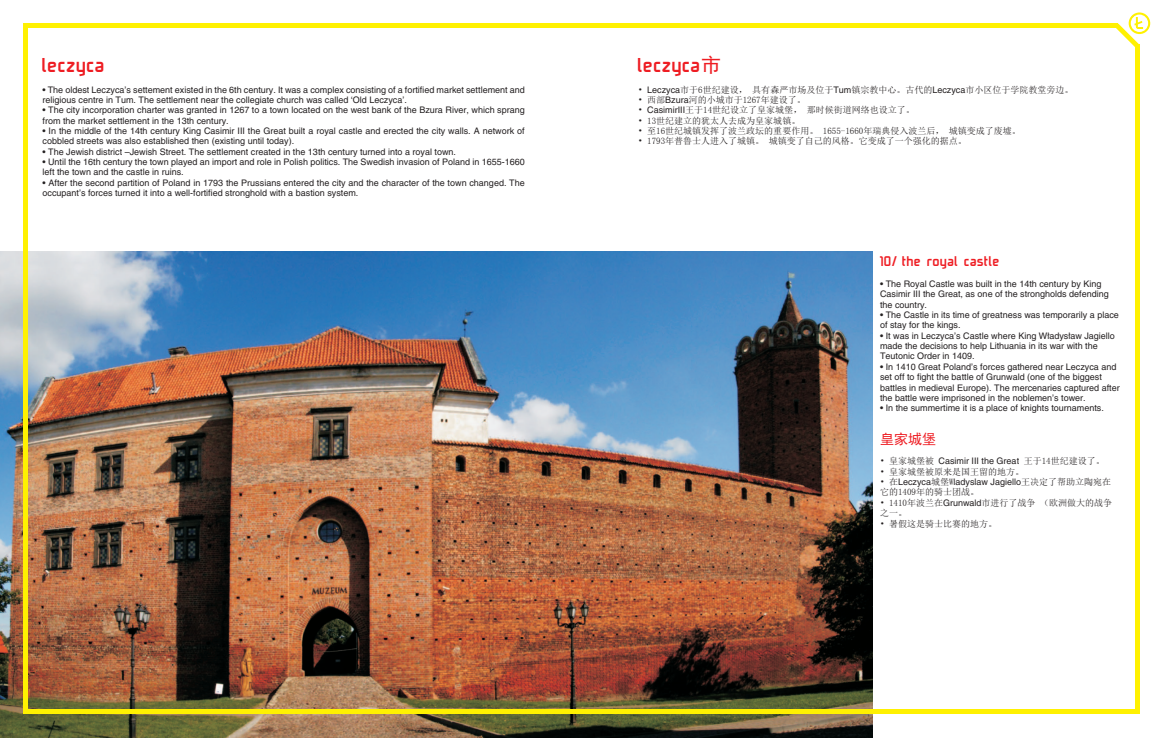
<style>
.page{position:relative;width:1163px;height:738px;background:#fff}
.page>*{position:absolute;margin:0;border:0;box-sizing:border-box;transform-origin:0 0}
.t1{font:20px "lodzer";color:#ee1d23}
.t2{font:14px "lodzer";color:#ee1d23}
.t3{font:14px "Sim Hei";color:#ee1d23}
.t4{font:9px/10.3px "Helvetica CE";color:#231f20}
.t5{font:9px/10.4px "Sim Sun";color:#231f20}
.s1{font-family:"Sim Hei"}
.s2{font-family:"Helvetica CE"}
.s3{font-family:"Sim Sun"}
</style>
<div class="page">
<img style="left:0;top:251px;width:872px;height:486px">
<hr style="left:24px;top:28px;width:4px;height:685px;background:#fff101">
<div style="left:1134px;top:45px;width:5px;height:668px;background:#fff101"></div>
<hr style="left:24px;top:24px;width:1094px;height:4px;background:#fff101">
<div style="left:28px;top:708px;width:1106px;height:5px;background:#fff101"></div>
<svg style="left:1114px;top:12px;width:35px;height:36px"></svg>
<h1 class="t1" style="left:43px;top:55px;width:65px">Leczyca</h1>
<p class="t4" style="left:43px;top:84px;width:483px">• The oldest Leczyca’s settement existed in the 6th century. It was a complex consisting of a fortified market settlement and religious centre in Tum. The settlement near the collegiate church was called ‘Old Leczyca’.</p>
<p class="t4" style="left:43px;top:105px;width:483px">• The city incorporation charter was granted in 1267 to a town located on the west bank of the Bzura River, which sprang from the market settlement in the 13th century.</p>
<p class="t4" style="left:43px;top:126px;width:483px">• In the middle of the 14th century King Casimir III the Great built a royal castle and erected the city walls. A network of cobbled streets was also established then (existing until today).</p>
<p class="t4" style="left:43px;top:146px;width:415px">• The Jewish district –Jewish Street. The settlement created in the 13th century turned into a royal town.</p>
<p class="t4" style="left:43px;top:157px;width:483px">• Until the 16th century the town played an import and role in Polish politics. The Swedish invasion of Poland in 1655-1660 left the town and the castle in ruins.</p>
<p class="t4" style="left:43px;top:177px;width:483px">• After the second partition of Poland in 1793 the Prussians entered the city and the character of the town changed. The occupant’s forces turned it into a well-fortified stronghold with a bastion system.</p>
<h1 class="t1" style="left:638px;top:55px;width:85px">Leczyca<span class="s1">市</span></h1>
<p class="t5" style="left:638px;top:84px;width:437px">• <span class="s2">Leczyca</span>市于6世纪建设， 具有森严市场及位于<span class="s2">Tum</span>镇宗教中心。古代的<span class="s2">Leczyca</span>市小区位于学院教堂旁边。</p>
<p class="t5" style="left:638px;top:94px;width:169px">• 西部<span class="s2">Bzura</span>河的小城市于1267年建设了。</p>
<p class="t5" style="left:638px;top:105px;width:278px">• <span class="s2">CasimirIII</span>王于14世纪设立了皇家城堡， 那时候街道网络也设立了。</p>
<p class="t5" style="left:638px;top:115px;width:163px">• 13世纪建立的犹太人去成为皇家城镇。</p>
<p class="t5" style="left:638px;top:125px;width:384px">• 至16世纪城镇发挥了波兰政坛的重要作用。 1655-1660年瑞典侵入波兰后， 城镇变成了废墟。</p>
<p class="t5" style="left:638px;top:136px;width:330px">• 1793年普鲁士人进入了城镇。 城镇变了自己的风格。它变成了一个强化的据点。</p>
<h2 class="t2" style="left:879px;top:254px;width:122px">10/ The Royal Castle</h2>
<p class="t4" style="left:879px;top:278px;width:230px">• The Royal Castle was built in the 14th century by King<br>Casimir III the Great, as one of the strongholds defending the country.</p>
<p class="t4" style="left:879px;top:309px;width:240px">• The Castle in its time of greatness was temporarily a place of stay for the kings.</p>
<p class="t4" style="left:879px;top:330px;width:236px">• It was in Leczyca’s Castle where King Władysław Jagiello made the decisions to help Lithuania in its war with the<br>Teutonic Order in 1409.</p>
<p class="t4" style="left:879px;top:361px;width:241px">• In 1410 Great Poland’s forces gathered near Leczyca and set off to fight the battle of Grunwald (one of the biggest battles in medieval Europe). The mercenaries captured after the battle were imprisoned in the noblemen’s tower.</p>
<p class="t4" style="left:879px;top:402px;width:225px">• In the summertime it is a place of knights tournaments.</p>
<h2 class="t3" style="left:879px;top:431px;width:57px">皇家城堡</h2>
<p class="t4" style="left:879px;top:455px;width:226px"><span class="s3">• 皇家城堡被</span> Casimir III the Great <span class="s3">王于14世纪建设了。</span></p>
<p class="t5" style="left:879px;top:466px;width:145px">• 皇家城堡被原来是国王留的地方。</p>
<p class="t4" style="left:879px;top:476px;width:233px"><span class="s3">• 在</span>Leczyca<span class="s3">城堡W</span>ladyslaw Jagiello<span class="s3">王决定了帮助立陶宛在</span></p>
<p class="t5" style="left:879px;top:486px;width:100px">它的1409年的骑士团战。</p>
<p class="t5" style="left:879px;top:497px;width:234px">• 1410年波兰在<span class="s2">Grunwald</span>市进行了战争 （欧洲做大的战争之一。</p>
<p class="t5" style="left:879px;top:517px;width:118px">• 暑假这是骑士比赛的地方。</p>
</div>
